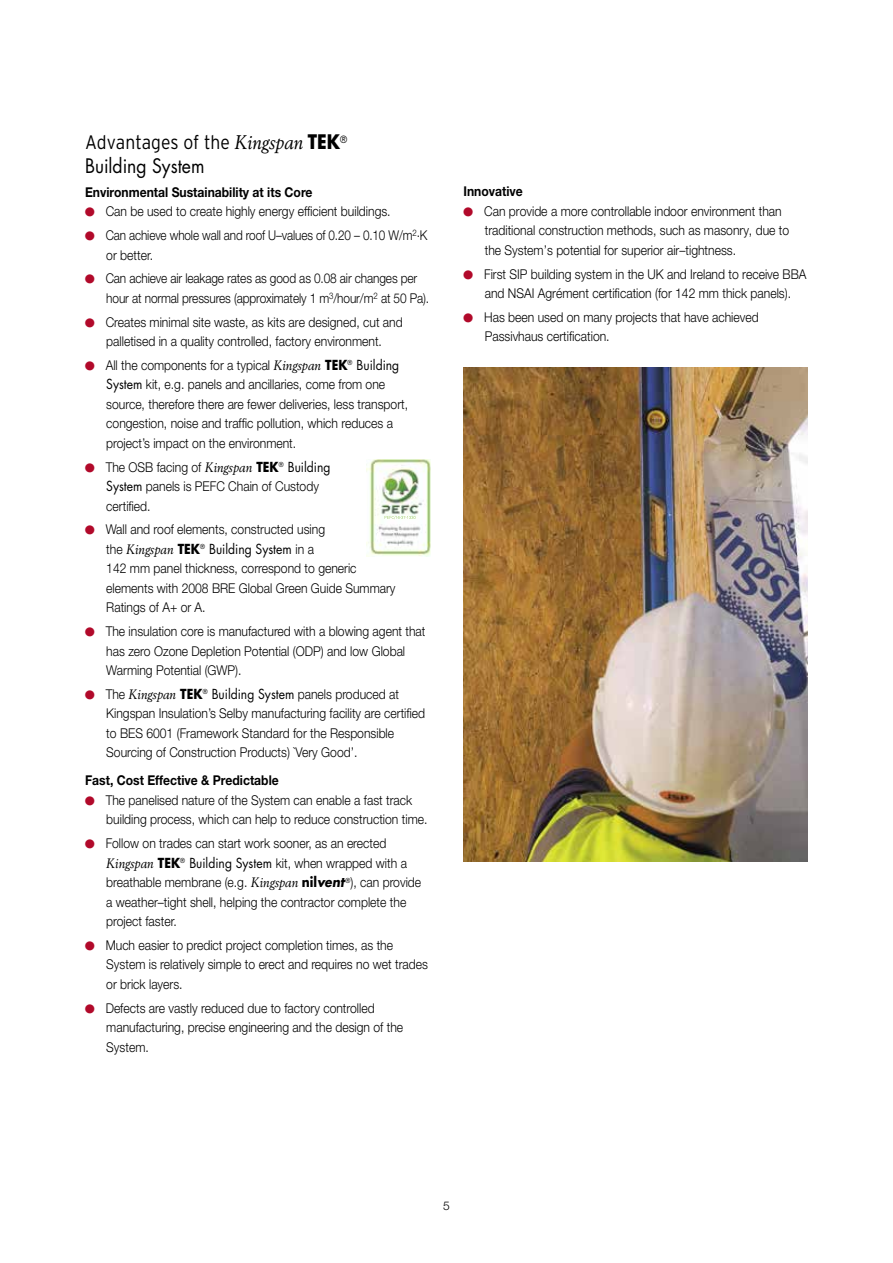
<style>
.page{position:relative;width:893px;height:1263px;background:#fff}
.page>*{position:absolute;margin:0;border:0;box-sizing:border-box;transform-origin:0 0}
.t1{font:300 19.5px "Interstate";color:#000;scale:.9 1}
.t2{font:19.5px "Futura";color:#000;scale:.9 1}
.t3{font:300 13.5px/19.5px "Helvetica Neue";color:#000;scale:.9 1}
.t4{font:300 13.5px/19.5px "Helvetica Neue";color:#000;scale:.88 1}
.t5{font:700 13.5px "Helvetica Neue";color:#000;scale:.9 1}
.t6{font:300 13.5px/19.5px "Helvetica Neue";color:#000;scale:.87 1}
.t7{font:13.5px "Futura";color:#000;scale:.9 1}
.t8{font:300 12px "Helvetica Neue";color:#000}
.s1{font-family:"Berling";font-weight:400;font-style:italic}
.s2{font-family:"Futura";font-weight:700}
.s3{color:#b1092a}
.s4{font-family:"Futura";font-weight:400}
.s5{font-family:"Helvetica Neue";font-weight:300}
.s6{font-family:"Berling";font-style:italic}
.s7{font-weight:700}
.s8{font-family:"Futura";font-weight:700;font-style:italic}
</style>
<div class="page">
<img style="left:463px;top:368px;width:345px;height:493px">
<img style="left:367px;top:459px;width:64px;height:97px">
<img style="left:385px;top:516px;width:30px;height:3px">
<h1 class="t1" style="left:85px;top:131px;width:293px">Advantages of the <span class="s1">Kingspan</span> <span class="s2">TEK</span><sup>®</sup></h1>
<h1 class="t2" style="left:85px;top:152px;width:134px">Building System</h1>
<p class="t5" style="left:85px;top:184px;width:254px">Environmental Sustainability at its Core</p>
<p class="t3" style="left:85px;top:201px;width:341px"><span class="s3">●</span> Can be used to create highly energy efficient buildings.</p>
<p class="t6" style="left:106px;top:225px;width:371px;text-indent:-21px"><span class="s3">●</span> Can achieve whole wall and roof U–values of 0.20 – 0.10 W/m<sup>2</sup>.K or better.</p>
<p class="t4" style="left:106px;top:268px;width:368px;text-indent:-21px"><span class="s3">●</span> Can achieve air leakage rates as good as 0.08 air changes per hour at normal pressures (approximately 1 m<sup>3</sup>/hour/m<sup>2</sup> at 50 Pa).</p>
<p class="t3" style="left:85px;top:312px;width:355px;text-align:center"><span class="s3">●</span> Creates minimal site waste, as kits are designed, cut and palletised in a quality controlled, factory environment.</p>
<p class="t3" style="left:106px;top:355px;width:337px;text-indent:-21px"><span class="s3">●</span> All the components for a typical <span class="s1">Kingspan</span> <span class="s2">TEK</span><sup>®</sup> <span class="s4">Building System</span> kit, e.g. panels and ancillaries, come from one source, therefore there are fewer deliveries, less transport, congestion, noise and traffic pollution, which reduces a project’s impact on the environment.</p>
<p class="t3" style="left:106px;top:457px;width:251px;text-indent:-21px"><span class="s3">●</span> The OSB facing of <span class="s1">Kingspan</span> <span class="s2">TEK</span><sup>®</sup> <span class="s4">Building<br>System</span> panels is PEFC Chain of Custody certified.</p>
<p class="t3" style="left:85px;top:519px;width:268px"><span class="s3">●</span> Wall and roof elements, constructed using</p>
<p class="t7" style="left:106px;top:540px;width:232px"><span class="s5">the</span> <span class="s6">Kingspan</span> <span class="s7">TEK</span><sup>®</sup> Building System <span class="s5">in a</span></p>
<p class="t3" style="left:106px;top:558px;width:323px">142 mm panel thickness, correspond to generic elements with 2008 BRE Global Green Guide Summary<br>Ratings of A+ or A.</p>
<p class="t3" style="left:106px;top:621px;width:356px;text-indent:-21px"><span class="s3">●</span> The insulation core is manufactured with a blowing agent that has zero Ozone Depletion Potential (ODP) and low Global<br>Warming Potential (GWP).</p>
<p class="t3" style="left:106px;top:684px;width:356px;text-indent:-21px"><span class="s3">●</span> The <span class="s1">Kingspan</span> <span class="s2">TEK</span><sup>®</sup> <span class="s4">Building System</span> panels produced at Kingspan Insulation’s Selby manufacturing facility are certified to BES 6001 (Framework Standard for the Responsible Sourcing of Construction Products) `Very Good’.</p>
<p class="t5" style="left:85px;top:772px;width:217px">Fast, Cost Effective &amp; Predictable</p>
<p class="t3" style="left:106px;top:790px;width:358px;text-indent:-21px"><span class="s3">●</span> The panelised nature of the System can enable a fast track building process, which can help to reduce construction time.</p>
<p class="t3" style="left:106px;top:833px;width:351px;text-indent:-21px"><span class="s3">●</span> Follow on trades can start work sooner, as an erected <span class="s1">Kingspan</span> <span class="s2">TEK</span><sup>®</sup> <span class="s4">Building System</span> kit, when wrapped with a breathable membrane (e.g. <span class="s1">Kingspan</span> <span class="s2">nil</span><span class="s8">vent</span> <sup>®</sup>), can provide a weather–tight shell, helping the contractor complete the project faster.</p>
<p class="t3" style="left:106px;top:935px;width:359px;text-indent:-21px"><span class="s3">●</span> Much easier to predict project completion times, as the<br>System is relatively simple to erect and requires no wet trades or brick layers.</p>
<p class="t3" style="left:106px;top:998px;width:331px;text-indent:-21px"><span class="s3">●</span> Defects are vastly reduced due to factory controlled manufacturing, precise engineering and the design of the<br>System.</p>
<p class="t5" style="left:463px;top:183px;width:68px">Innovative</p>
<p class="t3" style="left:485px;top:201px;width:340px;text-indent:-21px"><span class="s3">●</span> Can provide a more controllable indoor environment than traditional construction methods, such as masonry, due to the System’s potential for superior air–tightness.</p>
<p class="t3" style="left:463px;top:264px;width:383px;text-align:center"><span class="s3">●</span> First SIP building system in the UK and Ireland to receive BBA and NSAI Agrément certification (for 142 mm thick panels).</p>
<p class="t3" style="left:485px;top:307px;width:306px;text-indent:-21px"><span class="s3">●</span> Has been used on many projects that have achieved<br>Passivhaus certification.</p>
<p class="t8" style="left:443px;top:1198px;width:8px">5</p>
</div>
